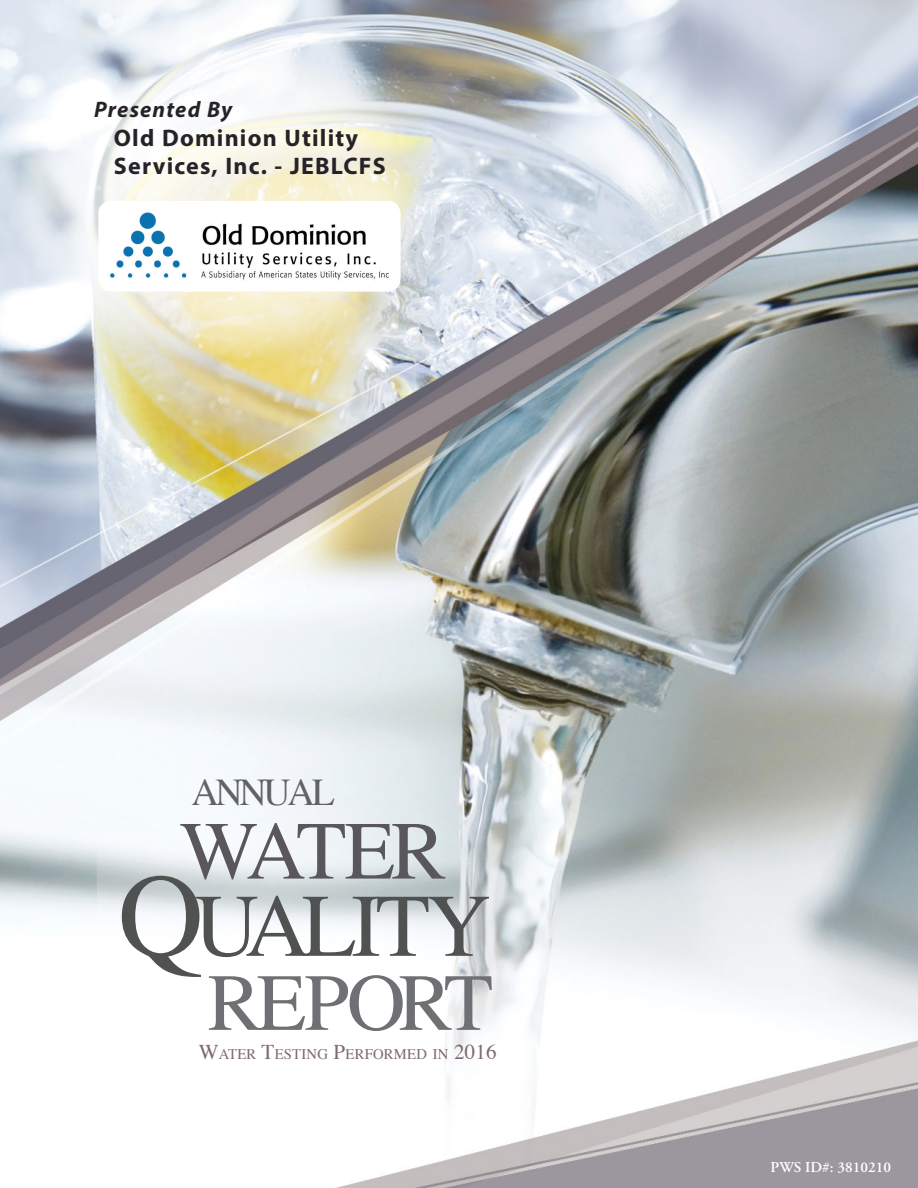
<style>
.page{position:relative;width:918px;height:1188px;background:#fff}
.page>*{position:absolute;margin:0;border:0;box-sizing:border-box;transform-origin:0 0}
.t1{font:89.25px "Times";letter-spacing:-.055em;color:#505151}
.t2{font:82.5px "Times";color:#59565c}
.t3{font:81px "Times";letter-spacing:-.065em;color:#6f7074}
.t4{font:37.8px "Times";letter-spacing:-.085em;color:#636168}
.Utility_Name{font:700 24px/28.8px "Myriad Pro";letter-spacing:.05em;color:#252328}
.Presented_By{font:italic 700 22.5px "Myriad Pro";letter-spacing:.05em;color:#252328}
.PWS_ID{font:600 15px "Adobe Garamond Pro";color:#fff}
.t5{font:14.7px "Times";letter-spacing:.015em;color:#7d6a6d}
.s1{font-size:118.5px}
.s2{font-size:21px}
</style>
<div class="page">
<img style="left:0;top:0;width:918px;height:1188px">
<svg style="left:14px;top:40px;width:414px;height:322px"></svg>
<img style="left:98px;top:201px;width:303px;height:91px">
<p class="Presented_By" style="left:94px;top:95px;width:140px">Presented By</p>
<p class="Utility_Name" style="left:114px;top:122px;width:273px">Old Dominion Utility<br>Services, Inc. - JEBLCFS</p>
<p class="t4" style="left:191px;top:757px;width:145px">ANNUAL</p>
<p class="t2" style="left:180px;top:774px;width:117px">WATER</p>
<p class="t1" style="left:118px;top:842px;width:374px"><span class="s1">Q</span>UALITY</p>
<p class="t3" style="left:208px;top:927px;width:287px">REPORT</p>
<p class="t5" style="left:199px;top:1040px;width:299px"><span class="s2">W</span>ATER <span class="s2">T</span>ESTING <span class="s2">P</span>ERFORMED IN <span class="s2">2016</span></p>
<p class="PWS_ID" style="left:771px;top:1158px;width:122px">PWS ID#: 3810210</p>
</div>
